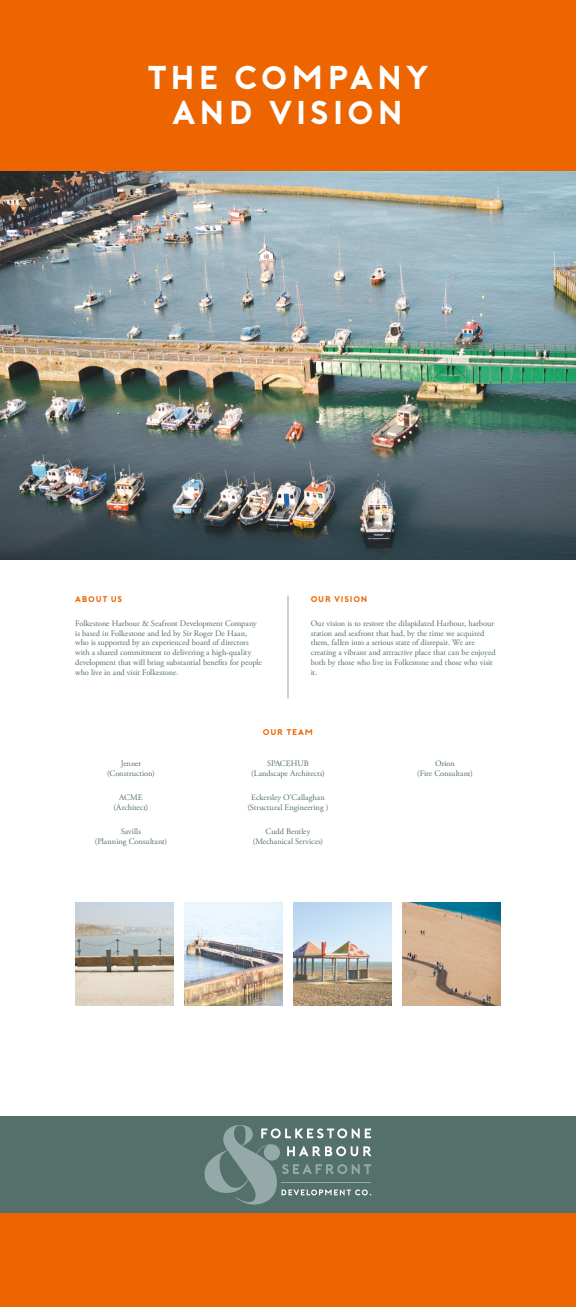
<style>
.page{position:relative;width:576px;height:1307px;background:#fff}
.page>*{position:absolute;margin:0;border:0;box-sizing:border-box;transform-origin:0 0}
.t1{font:700 33px/34.1px "Porter";letter-spacing:.09em;color:#fff;text-align:center}
.Body_Copy{font:8.35px/9.8px "Adobe Garamond Pro";color:#54706b}
.Body_Copy_-_Centre{font:8.35px/9.8px "Adobe Garamond Pro";letter-spacing:.005em;color:#54706b;text-align:center}
.Body_Copy-2{font:700 8.35px "Porter";letter-spacing:.075em;color:#ec6500}
.Para_Head{font:700 8.35px "Porter";letter-spacing:.07em;color:#ec6500}
.Para_Head_-_Centre{font:700 8.35px "Porter";letter-spacing:.07em;color:#ec6500}
</style>
<div class="page">
<div style="left:0;top:1213px;width:575px;height:93px;background:#ec6500"></div>
<div style="left:0;top:1116px;width:575px;height:97px;background:#54706b"></div>
<svg style="left:204px;top:1125px;width:167px;height:79px"></svg>
<hr style="left:281px;top:1181px;width:90px;height:1px;background:#96a9a9">
<hr style="left:287px;top:595px;width:1px;height:103px;background:#96a9a9">
<div style="left:0;top:0;width:575px;height:172px;background:#ec6500"></div>
<img style="left:0;top:172px;width:575px;height:387px">
<img style="left:75px;top:902px;width:98px;height:103px">
<img style="left:184px;top:902px;width:98px;height:103px">
<img style="left:293px;top:902px;width:98px;height:103px">
<img style="left:403px;top:902px;width:97px;height:103px">
<p class="t1" style="left:147px;top:61px;width:283px">THE COMPANY<br>AND VISION</p>
<p class="Para_Head" style="left:75px;top:594px;width:49px">ABOUT US</p>
<p class="Body_Copy" style="left:75px;top:618px;width:188px">Folkestone Harbour &amp; Seafront Development Company is based in Folkestone and led by Sir Roger De Haan, who is supported by an experienced board of directors with a shared commitment to delivering a high-quality development that will bring substantial benefits for people who live in and visit Folkestone.</p>
<p class="Body_Copy-2" style="left:310px;top:594px;width:58px">OUR VISION</p>
<p class="Body_Copy" style="left:310px;top:618px;width:186px">Our vision is to restore the dilapidated Harbour, harbour station and seafront that had, by the time we acquired them, fallen into a serious state of disrepair. We are creating a vibrant and attractive place that can be enjoyed both by those who live in Folkestone and those who visit it.</p>
<p class="Body_Copy_-_Centre" style="left:107px;top:759px;width:49px">Jenner (Construction)</p>
<p class="Body_Copy_-_Centre" style="left:114px;top:792px;width:36px">ACME (Architect)</p>
<p class="Body_Copy_-_Centre" style="left:95px;top:826px;width:74px">Savills<br>(Planning Consultant)</p>
<p class="Para_Head_-_Centre" style="left:263px;top:727px;width:52px">OUR TEAM</p>
<p class="Body_Copy_-_Centre" style="left:251px;top:759px;width:75px">SPACEHUB (Landscape Architects)</p>
<p class="Body_Copy_-_Centre" style="left:247px;top:792px;width:82px">Eckersley O’Callaghan (Structural Engineering )</p>
<p class="Body_Copy_-_Centre" style="left:253px;top:826px;width:72px">Cudd Bentley (Mechanical Services)</p>
<p class="Body_Copy_-_Centre" style="left:417px;top:759px;width:57px">Orion<br>(Fire Consultant)</p>
</div>
